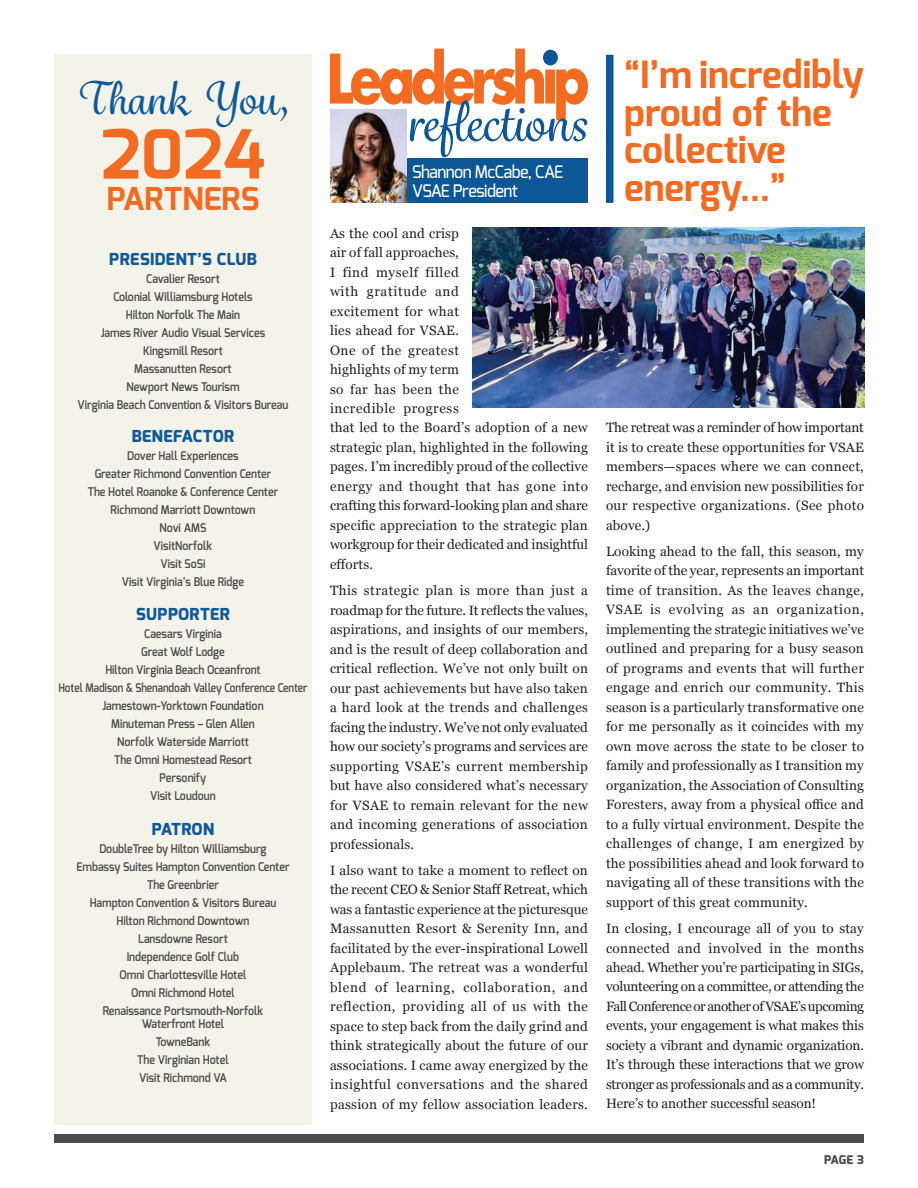
<style>
.page{position:relative;width:918px;height:1188px;background:#fff}
.page>*{position:absolute;margin:0;border:0;box-sizing:border-box;transform-origin:0 0}
.t1{font:700 67.5px "Exo";color:#f36a21}
.t2{font:500 43.5px "Grafolita Script";color:#0f5997}
.t3{font:700 37.5px/37.5px "Exo";color:#f36a21}
.t4{font:700 31.5px "Exo";color:#f36a21}
.t5{font:500 17.25px/18.9px "Exo";letter-spacing:-.03em;color:#fff;scale:.94 1}
.t6{font:800 16.5px "Exo";letter-spacing:.025em;color:#0f5997}
.t7{font:13.5px/19.5px "Georgia";letter-spacing:.015em;color:#231f20;text-align:justify}
.t8{font:600 12px/18px "Exo";color:#4b4c4d;text-align:center;scale:.9 1}
.t9{font:800 12px "Exo";color:#4b4c4d}
</style>
<div class="page">
<div style="left:54px;top:1134px;width:810px;height:9px;background:#4b4c4d"></div>
<div style="left:606px;top:55px;width:8px;height:148px;background:#0c5896"></div>
<div style="left:54px;top:54px;width:258px;height:1071px;background:#f4f3ea"></div>
<div style="left:332px;top:159px;width:256px;height:44px;background:#0c5896"></div>
<img style="left:330px;top:157px;width:76px;height:46px">
<svg style="left:330px;top:49px;width:258px;height:108px"></svg>
<div style="left:543px;top:50px;width:15px;height:15px;background:#0c5896;border-radius:50%"></div>
<img style="left:472px;top:227px;width:393px;height:180px">
<h2 class="t2" style="left:76px;top:71px;width:216px">Thank You,</h2>
<h1 class="t1" style="left:101px;top:111px;width:165px">2024</h1>
<h3 class="t4" style="left:107px;top:179px;width:154px">PARTNERS</h3>
<p class="t6" style="left:109px;top:248px;width:149px">PRESIDENT’S CLUB</p>
<p class="t8" style="left:78px;top:270px;width:236px">Cavalier Resort<br>Colonial Williamsburg Hotels<br>Hilton Norfolk The Main<br>James River Audio Visual Services<br>Kingsmill Resort<br>Massanutten Resort<br>Newport News Tourism<br>Virginia Beach Convention &amp; Visitors Bureau</p>
<p class="t6" style="left:132px;top:425px;width:104px">BENEFACTOR</p>
<p class="t8" style="left:88px;top:447px;width:213px">Dover Hall Experiences<br>Greater Richmond Convention Center<br>The Hotel Roanoke &amp; Conference Center<br>Richmond Marriott Downtown<br>Novi AMS<br>VisitNorfolk<br>Visit SoSi<br>Visit Virginia’s Blue Ridge</p>
<p class="t6" style="left:136px;top:604px;width:95px">SUPPORTER</p>
<p class="t8" style="left:58px;top:625px;width:278px">Caesars Virginia<br>Great Wolf Lodge<br>Hilton Virginia Beach Oceanfront<br>Hotel Madison &amp; Shenandoah Valley Conference Center<br>Jamestown-Yorktown Foundation<br>Minuteman Press – Glen Allen<br>Norfolk Waterside Marriott<br>The Omni Homestead Resort<br>Personify<br>Visit Loudoun</p>
<p class="t6" style="left:152px;top:818px;width:64px">PATRON</p>
<p class="t8" style="left:76px;top:840px;width:238px">DoubleTree by Hilton Williamsburg<br>Embassy Suites Hampton Convention Center<br>The Greenbrier<br>Hampton Convention &amp; Visitors Bureau<br>Hilton Richmond Downtown<br>Lansdowne Resort<br>Independence Golf Club<br>Omni Charlottesville Hotel<br>Omni Richmond Hotel<br>Renaissance Portsmouth-Norfolk</p>
<p class="t8" style="left:137px;top:1015px;width:103px">Waterfront Hotel<br>TowneBank<br>The Virginian Hotel<br>Visit Richmond VA</p>
<p class="t5" style="left:412px;top:162px;width:162px">Shannon McCabe, CAE<br>VSAE President</p>
<p class="t7" style="left:330px;top:223px;width:260px;text-align:left">As the cool and crisp<br>air of fall approaches,<br>I find myself filled<br>with gratitude and<br>excitement for what<br>lies ahead for VSAE.<br>One of the greatest<br>highlights of my term<br>so far has been the<br>incredible progress<br>that led to the Board’s adoption of a new strategic plan, highlighted in the following pages. I’m incredibly proud of the collective energy and thought that has gone into crafting this forward-looking plan and share specific appreciation to the strategic plan workgroup for their dedicated and insightful efforts.</p>
<p class="t7" style="left:330px;top:580px;width:260px">This strategic plan is more than just a roadmap for the future. It reflects the values, aspirations, and insights of our members, and is the result of deep collaboration and critical reflection. We’ve not only built on our past achievements but have also taken a hard look at the trends and challenges facing the industry. We’ve not only evaluated how our society’s programs and services are supporting VSAE’s current membership but have also considered what’s necessary for VSAE to remain relevant for the new and incoming generations of association professionals.</p>
<p class="t7" style="left:330px;top:860px;width:260px">I also want to take a moment to reflect on the recent CEO &amp; Senior Staff Retreat, which was a fantastic experience at the picturesque Massanutten Resort &amp; Serenity Inn, and facilitated by the ever-inspirational Lowell Applebaum. The retreat was a wonderful blend of learning, collaboration, and reflection, providing all of us with the space to step back from the daily grind and think strategically about the future of our associations. I came away energized by the insightful conversations and the shared passion of my fellow association leaders.</p>
<h3 class="t3" style="left:624px;top:56px;width:241px">“I’m incredibly proud of the collective energy...”</h3>
<p class="t7" style="left:606px;top:417px;width:260px">The retreat was a reminder of how important it is to create these opportunities for VSAE members—spaces where we can connect, recharge, and envision new possibilities for our respective organizations. (See photo above.)</p>
<p class="t7" style="left:606px;top:541px;width:260px">Looking ahead to the fall, this season, my favorite of the year, represents an important time of transition. As the leaves change, VSAE is evolving as an organization, implementing the strategic initiatives we’ve outlined and preparing for a busy season of programs and events that will further engage and enrich our community. This season is a particularly transformative one for me personally as it coincides with my own move across the state to be closer to family and professionally as I transition my organization, the Association of Consulting Foresters, away from a physical office and to a fully virtual environment. Despite the challenges of change, I am energized by the possibilities ahead and look forward to navigating all of these transitions with the support of this great community.</p>
<p class="t7" style="left:606px;top:918px;width:260px">In closing, I encourage all of you to stay connected and involved in the months ahead. Whether you’re participating in SIGs, volunteering on a committee, or attending the Fall Conference or another of VSAE’s upcoming events, your engagement is what makes this society a vibrant and dynamic organization.<br>It’s through these interactions that we grow stronger as professionals and as a community.<br>Here’s to another successful season!</p>
<p class="t9" style="left:824px;top:1152px;width:41px">PAGE 3</p>
</div>
